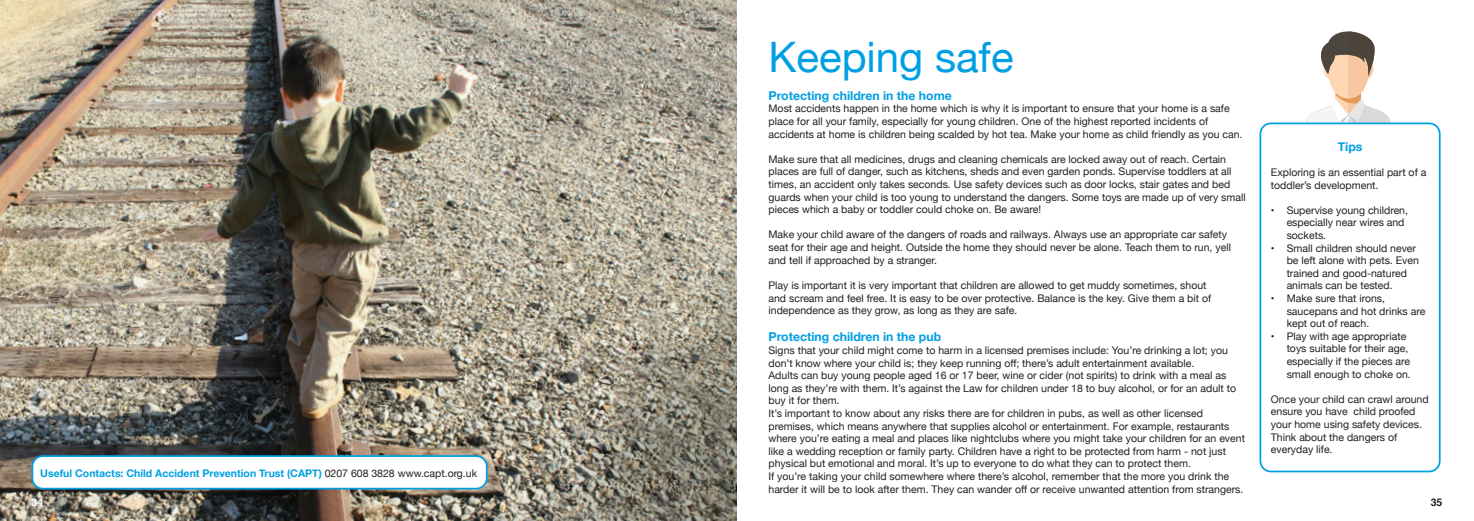
<style>
.page{position:relative;width:1474px;height:521px;background:#fff}
.page>*{position:absolute;margin:0;border:0;box-sizing:border-box;transform-origin:0 0}
.t1{font:42px "Helvetica Neue";color:#009fe3}
.t2{font:700 12.25px "Helvetica Neue";color:#009fe3}
.t3{font:10.5px/12.6px "Helvetica Neue";color:#231f20}
.t4{font:700 10.5px "Helvetica Neue";color:#009fe3}
.t5{font:700 10.5px "Helvetica";color:#fff}
.t6{font:700 10.5px "Helvetica";color:#231f20}
.s1{font-weight:400;color:#231f20}
</style>
<div class="page">
<svg style="left:1298px;top:31px;width:98px;height:92px"></svg>
<img style="left:0;top:0;width:737px;height:521px">
<div style="left:1259px;top:123px;width:181px;height:349px;border:2px solid #009fe3;border-radius:10px"></div>
<div style="left:32px;top:456px;width:455px;height:32px;background:#fff;border-radius:10px"></div>
<div style="left:32px;top:455px;width:455px;height:34px;border:2px solid #009fe3;border-radius:10px"></div>
<p class="t4" style="left:40px;top:465px;width:438px">Useful Contacts: Child Accident Prevention Trust (CAPT) <span class="s1">0207 608 3828 www.capt.org.uk</span></p>
<p class="t1" style="left:768px;top:26px;width:247px">Keeping safe</p>
<p class="t2" style="left:768px;top:86px;width:185px">Protecting children in the home</p>
<p class="t3" style="left:768px;top:103px;width:475px">Most accidents happen in the home which is why it is important to ensure that your home is a safe place for all your family, especially for young children. One of the highest reported incidents of accidents at home is children being scalded by hot tea. Make your home as child friendly as you can.</p>
<p class="t3" style="left:768px;top:153px;width:479px">Make sure that all medicines, drugs and cleaning chemicals are locked away out of reach. Certain places are full of danger, such as kitchens, sheds and even garden ponds. Supervise toddlers at all times, an accident only takes seconds. Use safety devices such as door locks, stair gates and bed guards when your child is too young to understand the dangers. Some toys are made up of very small pieces which a baby or toddler could choke on. Be aware!</p>
<p class="t3" style="left:768px;top:229px;width:464px">Make your child aware of the dangers of roads and railways. Always use an appropriate car safety seat for their age and height. Outside the home they should never be alone. Teach them to run, yell and tell if approached by a stranger.</p>
<p class="t3" style="left:768px;top:279px;width:444px">Play is important it is very important that children are allowed to get muddy sometimes, shout and scream and feel free. It is easy to be over protective. Balance is the key. Give them a bit of independence as they grow, as long as they are safe.</p>
<p class="t2" style="left:768px;top:327px;width:174px">Protecting children in the pub</p>
<p class="t3" style="left:768px;top:345px;width:461px">Signs that your child might come to harm in a licensed premises include: You’re drinking a lot; you don’t know where your child is; they keep running off; there’s adult entertainment available.</p>
<p class="t3" style="left:768px;top:370px;width:469px">Adults can buy young people aged 16 or 17 beer, wine or cider (not spirits) to drink with a meal as long as they’re with them. It’s against the Law for children under 18 to buy alcohol, or for an adult to buy it for them.</p>
<p class="t3" style="left:768px;top:408px;width:478px">It’s important to know about any risks there are for children in pubs, as well as other licensed premises, which means anywhere that supplies alcohol or entertainment. For example, restaurants where you’re eating a meal and places like nightclubs where you might take your children for an event like a wedding reception or family party. Children have a right to be protected from harm - not just physical but emotional and moral. It’s up to everyone to do what they can to protect them.</p>
<p class="t3" style="left:768px;top:471px;width:476px">If you’re taking your child somewhere where there’s alcohol, remember that the more you drink the harder it will be to look after them. They can wander off or receive unwanted attention from strangers.</p>
<p class="t2" style="left:1337px;top:137px;width:26px">Tips</p>
<p class="t3" style="left:1270px;top:167px;width:157px">Exploring is an essential part of a toddler’s development.</p>
<p class="t3" style="left:1286px;top:204px;width:123px;text-indent:-16px">• Supervise young children, especially near wires and sockets.</p>
<p class="t3" style="left:1286px;top:242px;width:134px;text-indent:-16px">• Small children should never be left alone with pets. Even trained and good-natured animals can be tested.</p>
<p class="t3" style="left:1286px;top:293px;width:140px;text-indent:-16px">• Make sure that irons, saucepans and hot drinks are kept out of reach.</p>
<p class="t3" style="left:1286px;top:330px;width:126px;text-indent:-16px">• Play with age appropriate toys suitable for their age, especially if the pieces are small enough to choke on.</p>
<p class="t3" style="left:1270px;top:393px;width:159px">Once your child can crawl around ensure you have child proofed your home using safety devices.<br>Think about the dangers of everyday life.</p>
<p class="t5" style="left:32px;top:494px;width:13px">34</p>
<p class="t6" style="left:1430px;top:494px;width:13px">35</p>
</div>
